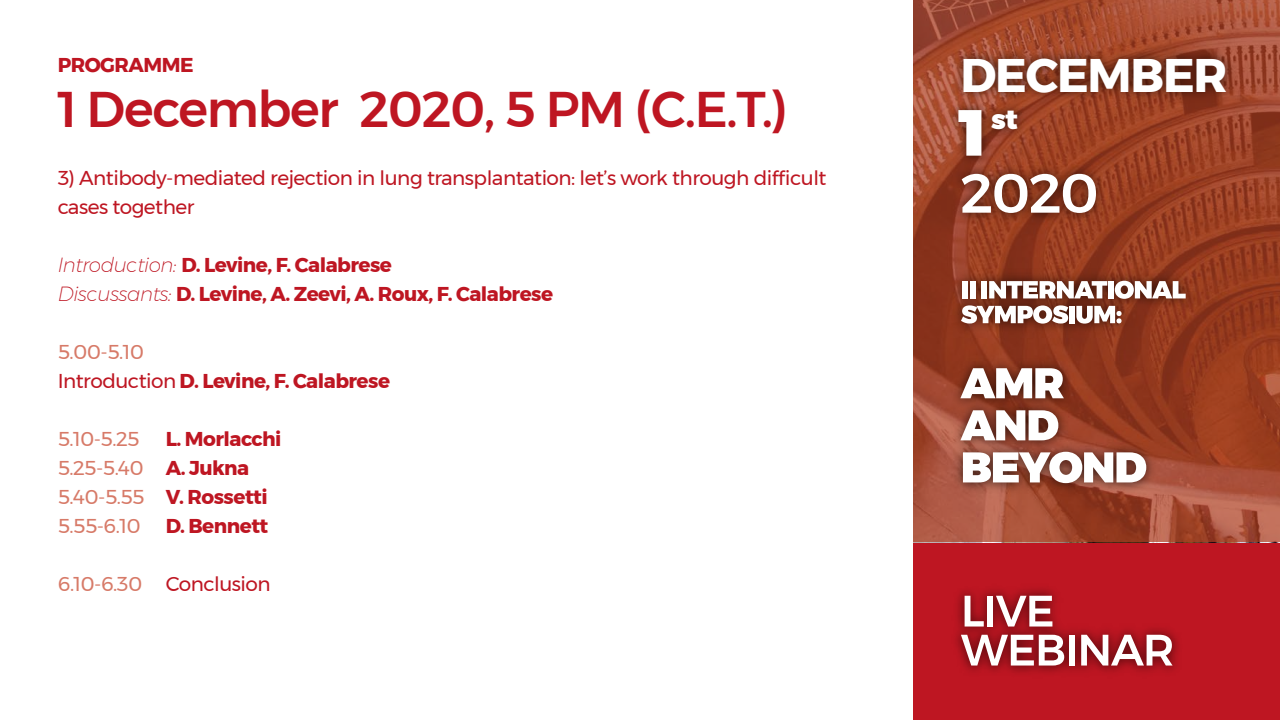
<style>
.page{position:relative;width:1280px;height:720px;background:#fff}
.page>*{position:absolute;margin:0;border:0;box-sizing:border-box;transform-origin:0 0}
.t1{font:900 65px "Montserrat";color:#fff}
.t2{font:500 55px "Montserrat";color:#fff}
.t3{font:500 50px "Montserrat";letter-spacing:-.025em;color:#be1622}
.t4{font:700 47px "Montserrat";letter-spacing:-.025em;color:#fff}
.t5{font:900 27px "Montserrat";color:#fff}
.t6{font:700 20px/29px "Montserrat";letter-spacing:-.025em;color:#be1622}
.t7{font:20px/29px "Montserrat";letter-spacing:-.025em;color:#be1622}
.t8{font:20px "Montserrat";color:#d77a68}
.s1{font-weight:200;font-style:italic}
.s2{font-weight:400;color:#d77a68}
.s3{font-weight:400}
.s4{color:#d77a68}
</style>
<div class="page">
<div style="left:913px;top:541px;width:367px;height:179px;background:#be1622"></div>
<svg style="left:913px;top:0;width:367px;height:542px;background:#a1482f"></svg>
<img style="left:945px;top:266px;width:256px;height:232px">
<div style="left:962px;top:281px;width:6px;height:17px;background:#fff"></div>
<div style="left:970px;top:281px;width:5px;height:17px;background:#fff"></div>
<div style="left:982px;top:281px;width:5px;height:17px;background:#fff"></div>
<svg style="left:989px;top:281px;width:118px;height:17px"></svg>
<div style="left:1108px;top:281px;width:6px;height:17px;background:#fff"></div>
<svg style="left:1115px;top:281px;width:71px;height:18px"></svg>
<svg style="left:961px;top:305px;width:107px;height:19px"></svg>
<div style="left:1069px;top:306px;width:6px;height:17px;background:#fff"></div>
<svg style="left:1076px;top:306px;width:46px;height:18px"></svg>
<svg style="left:960px;top:368px;width:104px;height:30px"></svg>
<svg style="left:960px;top:410px;width:98px;height:30px"></svg>
<svg style="left:963px;top:452px;width:183px;height:31px"></svg>
<img style="left:956px;top:589px;width:223px;height:84px">
<svg style="left:965px;top:596px;width:19px;height:31px"></svg>
<div style="left:987px;top:596px;width:6px;height:31px;background:#fff"></div>
<svg style="left:996px;top:596px;width:56px;height:31px;background:#c2797e"></svg>
<svg style="left:961px;top:635px;width:103px;height:31px;background:#c58488"></svg>
<div style="left:1069px;top:635px;width:6px;height:31px;background:#fff"></div>
<svg style="left:1081px;top:635px;width:92px;height:31px;background:#c58388"></svg>
<img style="left:943px;top:37px;width:337px;height:229px">
<p class="t6" style="left:58px;top:50px;width:137px">PROGRAMME</p>
<h3 class="t3" style="left:58px;top:70px;width:732px">1 December 2020, 5 PM (C.E.T.)</h3>
<p class="t7" style="left:58px;top:163px;width:770px">3) Antibody-mediated rejection in lung transplantation: let’s work through difficult cases together</p>
<p class="t6" style="left:58px;top:250px;width:497px"><span class="s1">Introduction:</span> D. Levine, F. Calabrese<br><span class="s1">Discussants:</span> D. Levine, A. Zeevi, A. Roux, F. Calabrese</p>
<p class="t6" style="left:58px;top:337px;width:334px"><span class="s2">5.00-5.10<br></span><span class="s3">Introduction</span> D. Levine, F. Calabrese</p>
<p class="t6" style="left:58px;top:424px;width:225px;text-indent:108px">L. Morlacchi<br><span class="s2">5.25-5.40</span> A. Jukna<br><span class="s2">5.40-5.55</span> V. Rossetti<br><span class="s2">5.55-6.10</span></p>
<p class="t8" style="left:58px;top:423px;width:83px">5.10-5.25</p>
<p class="t6" style="left:166px;top:511px;width:104px">D. Bennett</p>
<p class="t7" style="left:58px;top:569px;width:214px"><span class="s4">6.10-6.30</span> Conclusion</p>
<h3 class="t4" style="left:960px;top:37px;width:269px">DECEMBER</h3>
<h1 class="t1" style="left:960px;top:79px;width:29px">1</h1>
<h3 class="t5" style="left:991px;top:97px;width:28px">st</h3>
<h2 class="t2" style="left:960px;top:150px;width:140px">2020</h2>
</div>
